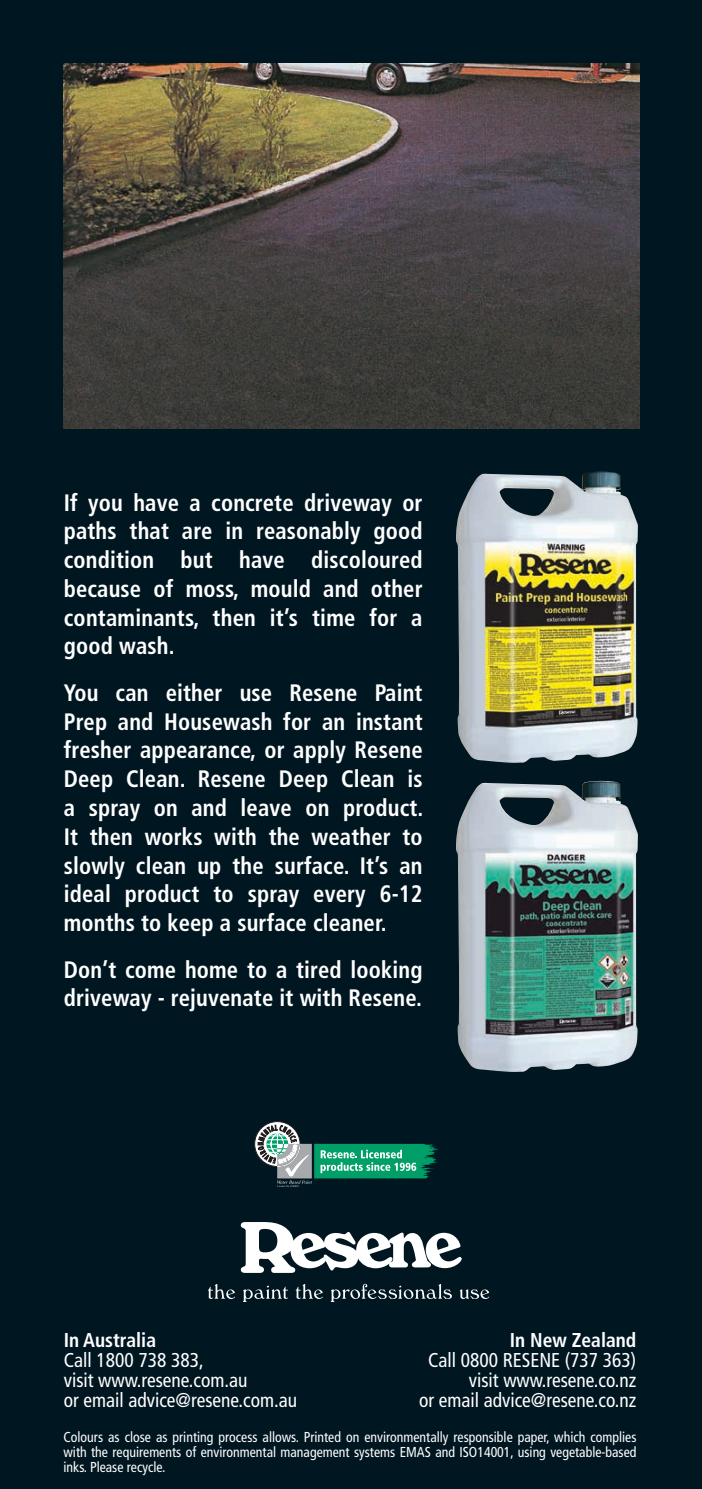
<style>
.page{position:relative;width:702px;height:1489px;background:#fff}
.page>*{position:absolute;margin:0;border:0;box-sizing:border-box;transform-origin:0 0}
.t1{font:700 condensed 23.75px/28.8px "Frutiger";letter-spacing:.005em;color:#fff;text-align:justify;scale:.95 1}
.t2{font:condensed 20px/20px "Frutiger";color:#fff}
.t3{font:700 condensed 20px "Frutiger";color:#fff}
.t4{font:condensed 14.5px/15px "Frutiger";color:#fff;text-align:justify;scale:.96 1}
</style>
<div class="page">
<div style="left:0;top:0;width:702px;height:1488px;background:#001722"></div>
<img style="left:64px;top:64px;width:575px;height:364px">
<img style="left:456px;top:472px;width:182px;height:290px">
<img style="left:456px;top:780px;width:182px;height:291px">
<svg style="left:208px;top:1283px;width:281px;height:18px"></svg>
<svg style="left:241px;top:1222px;width:220px;height:50px"></svg>
<svg style="left:254px;top:1121px;width:46px;height:45px"></svg>
<div style="left:254px;top:1121px;width:46px;height:45px;border:1px solid #231f20;border-radius:50%"></div>
<svg style="left:257px;top:1124px;width:181px;height:62px"></svg>
<p class="t1" style="left:64px;top:488px;width:379px">If you have a concrete driveway or paths that are in reasonably good condition but have discoloured because of moss, mould and other contaminants, then it’s time for a good wash.</p>
<p class="t1" style="left:64px;top:678px;width:380px">You can either use Resene Paint Prep and Housewash for an instant fresher appearance, or apply Resene Deep Clean. Resene Deep Clean is a spray on and leave on product.<br>It then works with the weather to slowly clean up the surface. It’s an ideal product to spray every 6-12 months to keep a surface cleaner.</p>
<p class="t1" style="left:64px;top:954px;width:379px">Don’t come home to a tired looking driveway - rejuvenate it with Resene.</p>
<p class="t3" style="left:509px;top:1327px;width:128px">In New Zealand</p>
<p class="t2" style="left:419px;top:1349px;width:218px;text-align:right">Call 0800 RESENE (737 363) visit www.resene.co.nz<br>or email advice@resene.co.nz</p>
<p class="t4" style="left:63px;top:1429px;width:598px">Colours as close as printing process allows. Printed on environmentally responsible paper, which complies with the requirements of environmental management systems EMAS and ISO14001, using vegetable-based inks. Please recycle.</p>
<p class="t3" style="left:64px;top:1327px;width:94px">In Australia</p>
<p class="t2" style="left:64px;top:1349px;width:235px">Call 1800 738 383,<br>visit www.resene.com.au<br>or email advice@resene.com.au</p>
</div>
